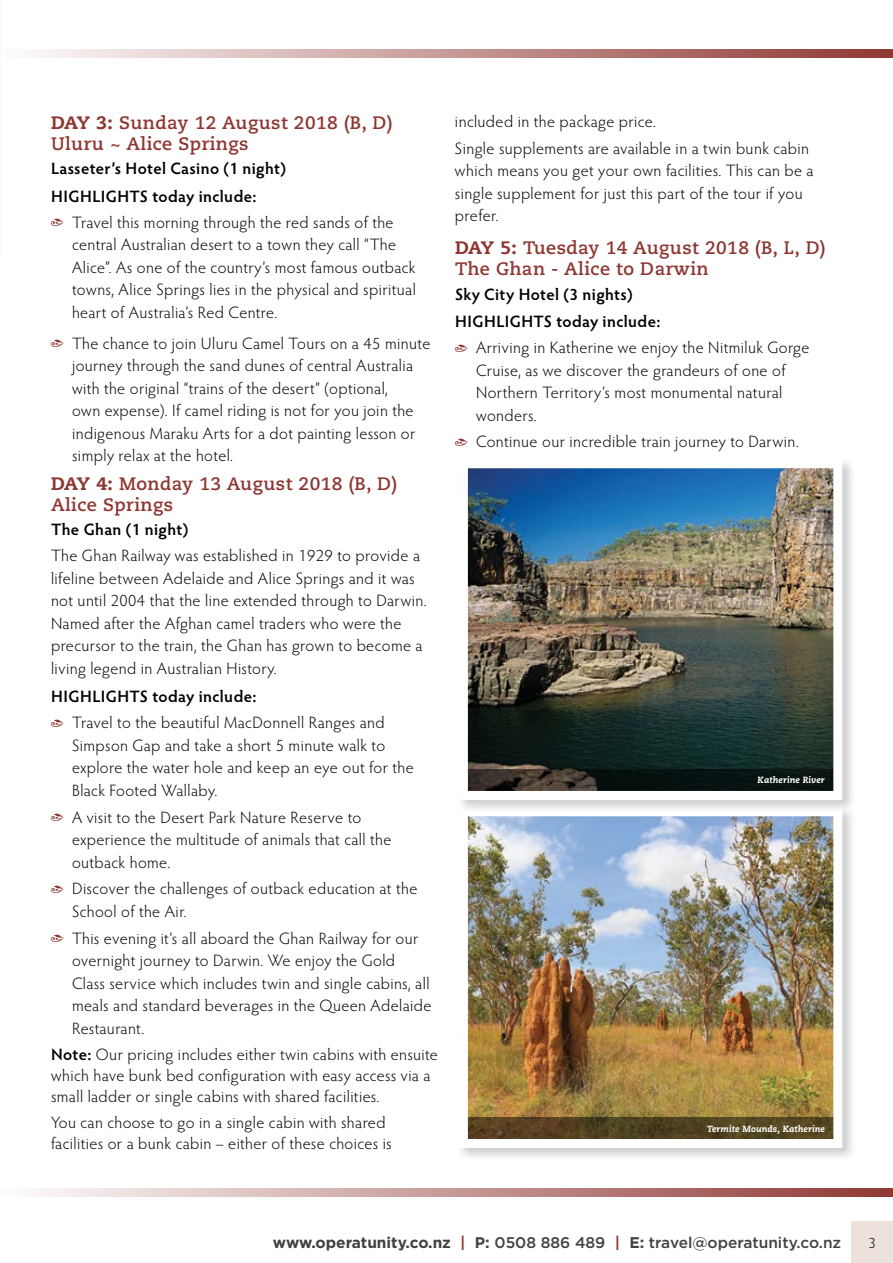
<style>
.page{position:relative;width:893px;height:1263px;background:#fff}
.page>*{position:absolute;margin:0;border:0;box-sizing:border-box;transform-origin:0 0}
.t1{font:700 18px/21px "Caecilia LT Std";letter-spacing:.025em;color:#8e3631}
.t2{font:300 16.5px/22.5px "Hypatia Sans Pro";letter-spacing:.025em;color:#000}
.t3{font:600 16.5px/27.8px "Hypatia Sans Pro";letter-spacing:.025em;color:#000}
.t4{font:500 15.45px "Gotham";color:#414042}
.t5{font:300 15px "Hypatia Sans Pro";color:#000}
.t6{font:italic 800 9px "Caecilia LT Std";letter-spacing:.01em;color:#fff}
.s1{font-weight:800}
.s2{color:#8e3631}
.s3{font-weight:600}
.s4{font-weight:700}
.s5{font-weight:700;color:#97473a}
</style>
<div class="page">
<div style="left:851px;top:1221px;width:42px;height:42px;background:#ede1db"></div>
<hr style="left:0;top:202px;width:1px;height:53px;background:#8e3631">
<div style="left:457px;top:805px;width:399px;height:357px;background:#000;opacity:.2"></div>
<img style="left:457px;top:814px;width:390px;height:338px">
<div style="left:457px;top:457px;width:399px;height:357px;background:#000;opacity:.2"></div>
<img style="left:457px;top:457px;width:390px;height:347px">
<svg style="left:40px;top:1188px;width:853px;height:8px;background:#c39693"></svg>
<svg style="left:40px;top:49px;width:853px;height:8px;background:#c39693"></svg>
<p class="t1" style="left:51px;top:112px;width:343px"><span class="s1">DAY 3:</span> Sunday 12 August 2018 (B, D)<br>Uluru ~ Alice Springs</p>
<p class="t3" style="left:51px;top:154px;width:236px">Lasseter’s Hotel Casino (1 night)<br>HIGHLIGHTS today include:</p>
<p class="t2" style="left:72px;top:211px;width:345px;text-indent:-21px"><span class="s2">•</span> Travel this morning through the red sands of the central Australian desert to a town they call “The Alice”. As one of the country’s most famous outback towns, Alice Springs lies in the physical and spiritual heart of Australia’s Red Centre.</p>
<p class="t2" style="left:72px;top:332px;width:360px;text-indent:-21px"><span class="s2">•</span> The chance to join Uluru Camel Tours on a 45 minute journey through the sand dunes of central Australia with the original “trains of the desert” (optional,<br>own expense). If camel riding is not for you join the indigenous Maraku Arts for a dot painting lesson or simply relax at the hotel.</p>
<p class="t1" style="left:51px;top:473px;width:348px"><span class="s1">DAY 4:</span> Monday 13 August 2018 (B, D)<br>Alice Springs</p>
<p class="t3" style="left:51px;top:515px;width:139px">The Ghan (1 night)</p>
<p class="t2" style="left:51px;top:544px;width:377px">The Ghan Railway was established in 1929 to provide a lifeline between Adelaide and Alice Springs and it was not until 2004 that the line extended through to Darwin.<br>Named after the Afghan camel traders who were the precursor to the train, the Ghan has grown to become a living legend in Australian History.</p>
<p class="t3" style="left:51px;top:682px;width:207px">HIGHLIGHTS today include:</p>
<p class="t2" style="left:72px;top:711px;width:343px;text-indent:-21px"><span class="s2">•</span> Travel to the beautiful MacDonnell Ranges and Simpson Gap and take a short 5 minute walk to explore the water hole and keep an eye out for the Black Footed Wallaby.</p>
<p class="t2" style="left:72px;top:805px;width:321px;text-indent:-21px"><span class="s2">•</span> A visit to the Desert Park Nature Reserve to experience the multitude of animals that call the outback home.</p>
<p class="t2" style="left:72px;top:877px;width:347px;text-indent:-21px"><span class="s2">•</span> Discover the challenges of outback education at the<br>School of the Air.</p>
<p class="t2" style="left:72px;top:926px;width:361px;text-indent:-21px"><span class="s2">•</span> This evening it’s all aboard the Ghan Railway for our overnight journey to Darwin. We enjoy the Gold Class service which includes twin and single cabins, all meals and standard beverages in the Queen Adelaide Restaurant.</p>
<p class="t2" style="left:51px;top:1044px;width:388px;line-height:21px"><span class="s3">Note:</span> Our pricing includes either twin cabins with ensuite which have bunk bed configuration with easy access via a small ladder or single cabins with shared facilities.</p>
<p class="t2" style="left:51px;top:1111px;width:342px;line-height:21px">You can choose to go in a single cabin with shared facilities or a bunk cabin – either of these choices is</p>
<p class="t2" style="left:455px;top:108px;width:356px;line-height:26.7px">included in the package price.<br>Single supplements are available in a twin bunk cabin</p>
<p class="t2" style="left:455px;top:159px;width:360px">which means you get your own facilities. This can be a single supplement for just this part of the tour if you prefer.</p>
<p class="t1" style="left:455px;top:238px;width:372px"><span class="s1">DAY 5:</span> Tuesday 14 August 2018 (B, L, D)<br>The Ghan - Alice to Darwin</p>
<p class="t3" style="left:455px;top:279px;width:207px">Sky City Hotel (3 nights)<br>HIGHLIGHTS today include:</p>
<p class="t2" style="left:476px;top:336px;width:335px;text-indent:-21px"><span class="s2">•</span> Arriving in Katherine we enjoy the Nitmiluk Gorge Cruise, as we discover the grandeurs of one of Northern Territory’s most monumental natural wonders.</p>
<p class="t2" style="left:455px;top:430px;width:345px"><span class="s2">•</span> Continue our incredible train journey to Darwin.</p>
<p class="t6" style="left:758px;top:774px;width:69px">Katherine River</p>
<p class="t6" style="left:707px;top:1123px;width:119px">Termite Mounds, Katherine</p>
<p class="t4" style="left:273px;top:1233px;width:570px"><span class="s4">www.operatunity.co.nz</span> <span class="s5">|</span> <span class="s4">P:</span> 0508 886 489 <span class="s5">|</span> <span class="s4">E:</span> travel@operatunity.co.nz</p>
<p class="t5" style="left:869px;top:1233px;width:9px">3</p>
</div>
